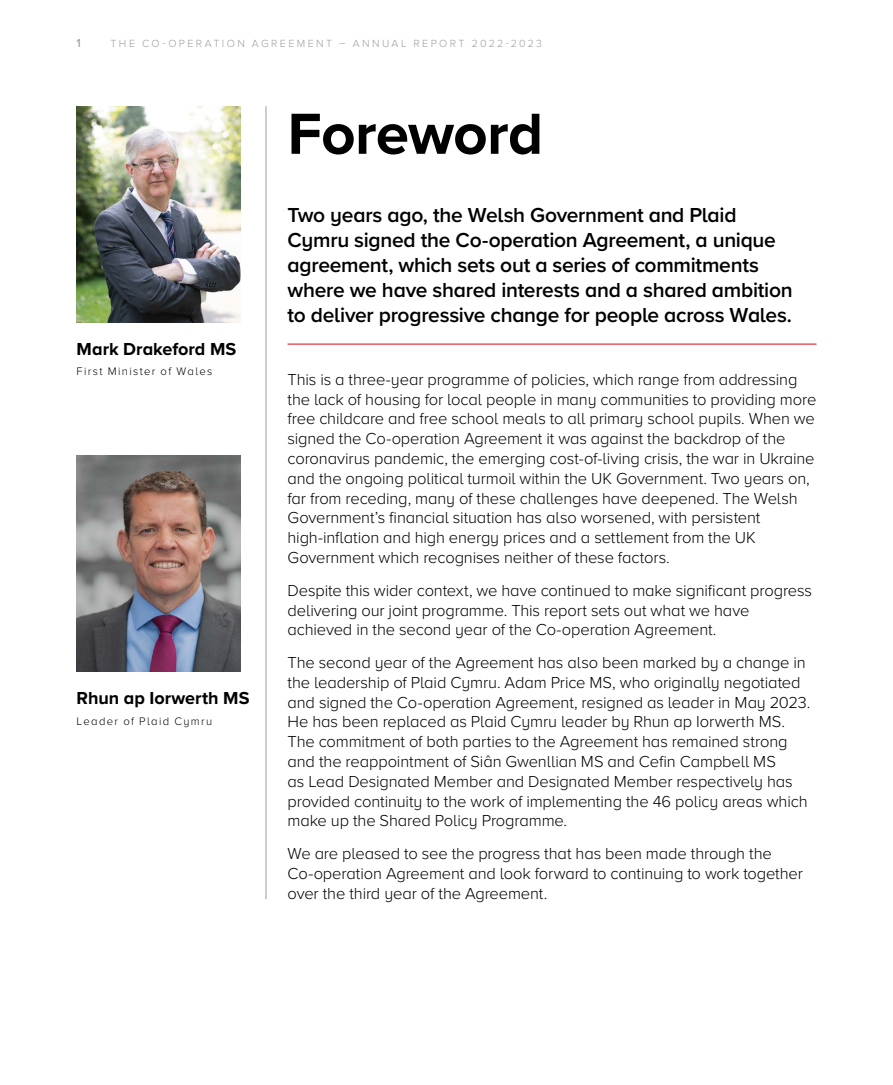
<style>
.page{position:relative;width:893px;height:1085px;background:#fff}
.page>*{position:absolute;margin:0;border:0;box-sizing:border-box;transform-origin:0 0}
.Bold_Page_Header{font:700 60px "Proxima Nova";letter-spacing:-.01em;color:#000}
.First_para{font:600 21px/25.2px "Proxima Nova";letter-spacing:-.015em;color:#000}
.Min_Name_1{font:700 18px "Proxima Nova";color:#000}
.Body_Text{font:300 16.5px/19.8px "Proxima Nova";letter-spacing:-.01em;color:#000}
.t1{font:500 12px "Proxima Nova";color:#9d9d9c}
.Min_Name_2{font:300 11.25px "Proxima Nova";letter-spacing:.12em;color:#000}
.t2{font:300 10.8px "Proxima Nova";letter-spacing:.22em;color:#9d9d9c}
</style>
<div class="page">
<hr style="left:266px;top:106px;width:1px;height:793px;background:#9d9d9c">
<hr style="left:288px;top:343px;width:528px;height:1px;background:#dc0814">
<img style="left:77px;top:106px;width:164px;height:216px">
<img style="left:77px;top:455px;width:164px;height:216px">
<p class="t1" style="left:77px;top:34px;width:6px">1</p>
<p class="t2" style="left:111px;top:35px;width:433px">THE CO-OPERATION AGREEMENT – ANNUAL REPORT 2022-2023</p>
<h1 class="Bold_Page_Header" style="left:288px;top:89px;width:257px">Foreword</h1>
<p class="Min_Name_1" style="left:77px;top:336px;width:161px">Mark Drakeford MS</p>
<p class="Min_Name_2" style="left:77px;top:363px;width:137px">First Minister of Wales</p>
<p class="Min_Name_1" style="left:77px;top:684px;width:174px">Rhun ap Iorwerth MS</p>
<p class="Min_Name_2" style="left:77px;top:712px;width:137px">Leader of Plaid Cymru</p>
<p class="First_para" style="left:288px;top:201px;width:507px">Two years ago, the Welsh Government and Plaid Cymru signed the Co-operation Agreement, a unique agreement, which sets out a series of commitments where we have shared interests and a shared ambition to deliver progressive change for people across Wales.</p>
<p class="Body_Text" style="left:288px;top:368px;width:530px">This is a three-year programme of policies, which range from addressing the lack of housing for local people in many communities to providing more free childcare and free school meals to all primary school pupils. When we signed the Co-operation Agreement it was against the backdrop of the coronavirus pandemic, the emerging cost-of-living crisis, the war in Ukraine and the ongoing political turmoil within the UK Government. Two years on, far from receding, many of these challenges have deepened. The Welsh Government’s financial situation has also worsened, with persistent high‑inflation and high energy prices and a settlement from the UK Government which recognises neither of these factors.</p>
<p class="Body_Text" style="left:288px;top:579px;width:526px">Despite this wider context, we have continued to make significant progress delivering our joint programme. This report sets out what we have achieved in the second year of the Co-operation Agreement.</p>
<p class="Body_Text" style="left:288px;top:651px;width:524px">The second year of the Agreement has also been marked by a change in the leadership of Plaid Cymru. Adam Price MS, who originally negotiated and signed the Co-operation Agreement, resigned as leader in May 2023.<br>He has been replaced as Plaid Cymru leader by Rhun ap Iorwerth MS.<br>The commitment of both parties to the Agreement has remained strong and the reappointment of Siân Gwenllian MS and Cefin Campbell MS<br>as Lead Designated Member and Designated Member respectively has provided continuity to the work of implementing the 46 policy areas which make up the Shared Policy Programme.</p>
<p class="Body_Text" style="left:288px;top:842px;width:517px">We are pleased to see the progress that has been made through the<br>Co‑operation Agreement and look forward to continuing to work together over the third year of the Agreement.</p>
</div>
